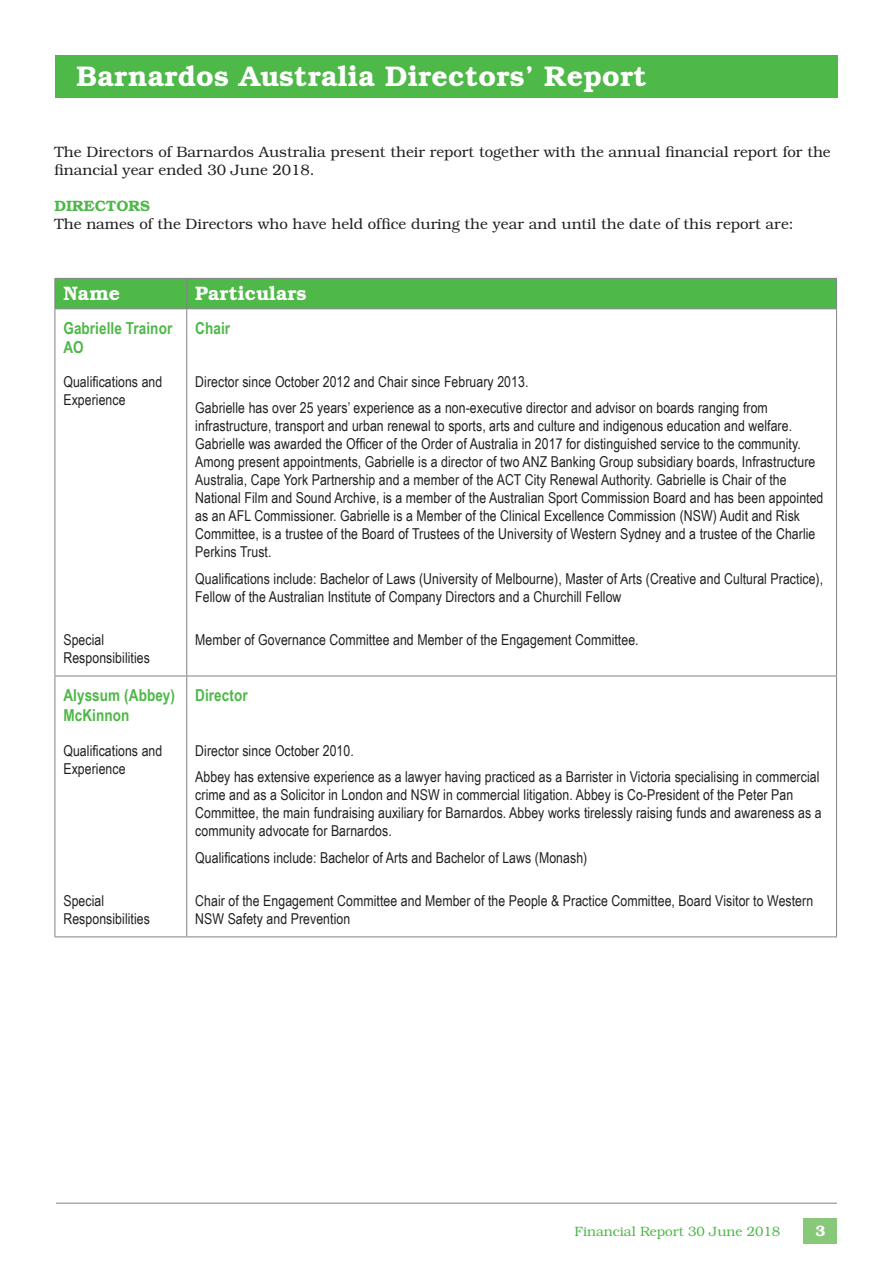
<style>
.page{position:relative;width:893px;height:1263px;background:#fff}
.page>*{position:absolute;margin:0;border:0;box-sizing:border-box;transform-origin:0 0}
.t1{font:600 28.5px "Bookman Std";letter-spacing:.01em;color:#fff}
.t2{font:600 19.5px "Bookman Std";letter-spacing:.005em;color:#fff}
.t3{font:700 16.5px/19.8px "Arial Narrow";letter-spacing:.005em;color:#4eb848}
.t4{font:15px/18px "Arial Narrow";letter-spacing:.005em;color:#231f20}
.t5{font:300 15px/18px "Bookman Std";color:#231f20}
.t6{font:600 15px "Bookman Std";color:#4eb848}
.t7{font:600 15px "Bookman Std";color:#fff}
.t8{font:300 13.5px "Bookman Std";color:#4eb848}
</style>
<div class="page">
<div style="left:804px;top:1218px;width:33px;height:26px;background:#88c879"></div>
<hr style="left:56px;top:1203px;width:781px;height:1px;background:#808285">
<div style="left:55px;top:55px;width:783px;height:43px;background:#4eb848"></div>
<div style="left:55px;top:278px;width:782px;height:30px;background:#4eb848"></div>
<hr style="left:55px;top:308px;width:132px;height:1px;background:#808285">
<hr style="left:55px;top:309px;width:1px;height:367px;background:#808285">
<hr style="left:187px;top:308px;width:650px;height:1px;background:#808285">
<hr style="left:186px;top:309px;width:1px;height:367px;background:#808285">
<hr style="left:836px;top:309px;width:1px;height:367px;background:#808285">
<hr style="left:55px;top:676px;width:132px;height:1px;background:#808285">
<hr style="left:55px;top:676px;width:1px;height:260px;background:#808285">
<hr style="left:187px;top:676px;width:650px;height:1px;background:#808285">
<hr style="left:186px;top:676px;width:1px;height:260px;background:#808285">
<hr style="left:836px;top:676px;width:1px;height:260px;background:#808285">
<hr style="left:55px;top:936px;width:132px;height:1px;background:#808285">
<hr style="left:187px;top:936px;width:650px;height:1px;background:#808285">
<h1 class="t1" style="left:77px;top:65px;width:572px">Barnardos Australia Directors’ Report</h1>
<p class="t5" style="left:55px;top:144px;width:778px">The Directors of Barnardos Australia present their report together with the annual financial report for the financial year ended 30 June 2018.</p>
<p class="t6" style="left:55px;top:200px;width:97px">DIRECTORS</p>
<p class="t5" style="left:55px;top:216px;width:741px">The names of the Directors who have held office during the year and until the date of this report are:</p>
<h2 class="t2" style="left:63px;top:286px;width:58px">Name</h2>
<h2 class="t2" style="left:195px;top:286px;width:113px">Particulars</h2>
<p class="t3" style="left:63px;top:319px;width:110px">Gabrielle Trainor<br>AO</p>
<p class="t4" style="left:63px;top:372px;width:100px">Qualifications and<br>Experience</p>
<p class="t3" style="left:195px;top:319px;width:36px">Chair</p>
<p class="t4" style="left:195px;top:367px;width:574px;line-height:26.5px">Director since October 2012 and Chair since February 2013.<br>Gabrielle has over 25 years’ experience as a non-executive director and advisor on boards ranging from</p>
<p class="t4" style="left:195px;top:416px;width:630px">infrastructure, transport and urban renewal to sports, arts and culture and indigenous education and welfare.<br>Gabrielle was awarded the Officer of the Order of Australia in 2017 for distinguished service to the community.<br>Among present appointments, Gabrielle is a director of two ANZ Banking Group subsidiary boards, Infrastructure Australia, Cape York Partnership and a member of the ACT City Renewal Authority. Gabrielle is Chair of the National Film and Sound Archive, is a member of the Australian Sport Commission Board and has been appointed as an AFL Commissioner. Gabrielle is a Member of the Clinical Excellence Commission (NSW) Audit and Risk Committee, is a trustee of the Board of Trustees of the University of Western Sydney and a trustee of the Charlie Perkins Trust.</p>
<p class="t4" style="left:195px;top:569px;width:629px">Qualifications include: Bachelor of Laws (University of Melbourne), Master of Arts (Creative and Cultural Practice),<br>Fellow of the Australian Institute of Company Directors and a Churchill Fellow</p>
<p class="t4" style="left:195px;top:630px;width:445px">Member of Governance Committee and Member of the Engagement Committee.</p>
<p class="t4" style="left:63px;top:630px;width:88px">Special<br>Responsibilities</p>
<p class="t3" style="left:63px;top:686px;width:113px">Alyssum (Abbey)<br>McKinnon</p>
<p class="t4" style="left:63px;top:741px;width:100px">Qualifications and<br>Experience</p>
<p class="t4" style="left:63px;top:891px;width:88px">Special<br>Responsibilities</p>
<p class="t3" style="left:195px;top:686px;width:54px">Director</p>
<p class="t4" style="left:195px;top:736px;width:626px;line-height:26.5px">Director since October 2010.<br>Abbey has extensive experience as a lawyer having practiced as a Barrister in Victoria specialising in commercial</p>
<p class="t4" style="left:195px;top:785px;width:628px">crime and as a Solicitor in London and NSW in commercial litigation. Abbey is Co-President of the Peter Pan<br>Committee, the main fundraising auxiliary for Barnardos. Abbey works tirelessly raising funds and awareness as a community advocate for Barnardos.</p>
<p class="t4" style="left:195px;top:848px;width:394px">Qualifications include: Bachelor of Arts and Bachelor of Laws (Monash)</p>
<p class="t4" style="left:195px;top:891px;width:619px">Chair of the Engagement Committee and Member of the People &amp; Practice Committee, Board Visitor to Western<br>NSW Safety and Prevention</p>
<p class="t8" style="left:574px;top:1225px;width:207px">Financial Report 30 June 2018</p>
<p class="t7" style="left:815px;top:1225px;width:11px">3</p>
</div>
